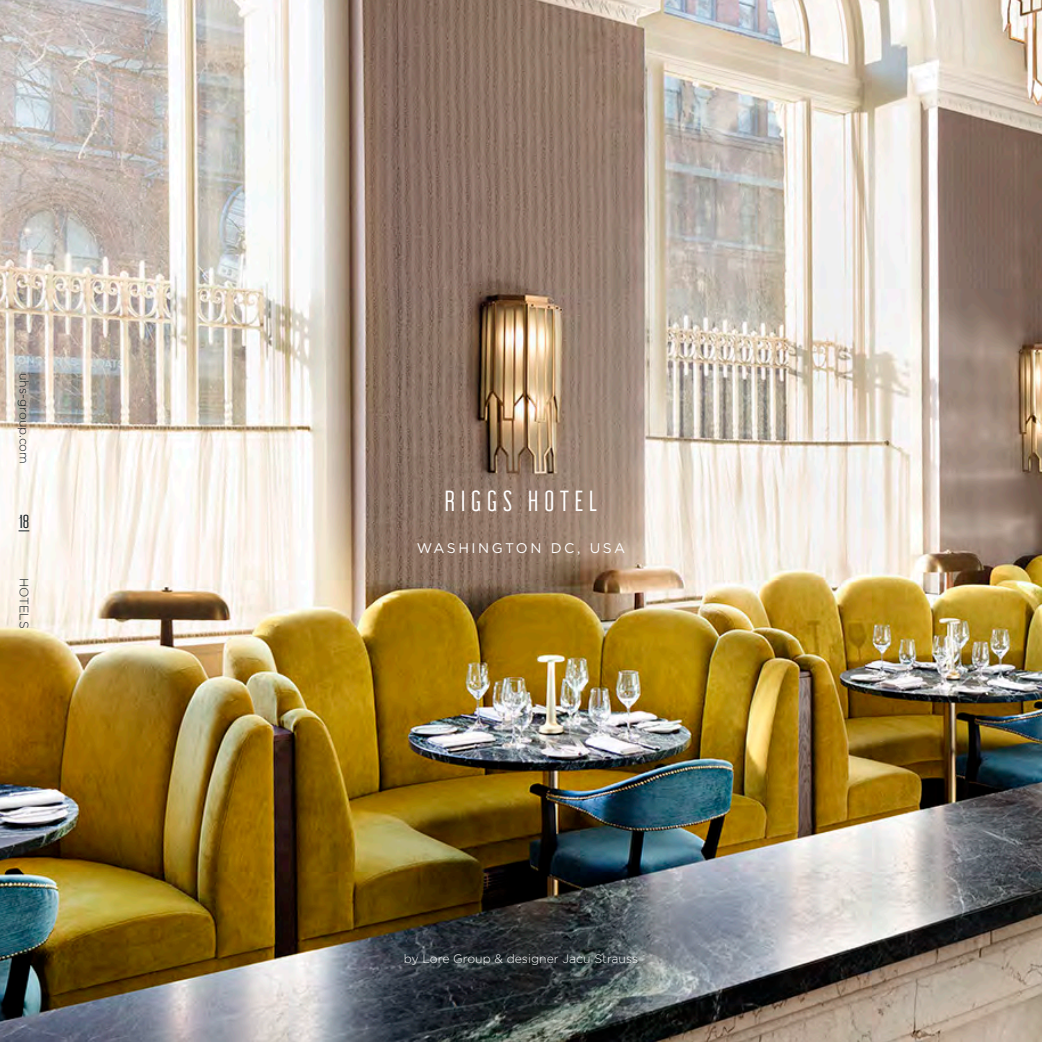
<style>
.page{position:relative;width:1042px;height:1042px;background:#fff}
.page>*{position:absolute;margin:0;border:0;box-sizing:border-box;transform-origin:0 0}
.t1{font:29.75px "Edingu";letter-spacing:.2em;color:#fff}
.t2{font:19.25px "Edingu";color:#192125}
.t3{font:14px "Gotham";letter-spacing:.18em;color:#fff}
.t4{font:300 12.25px "Gotham";color:#fff}
.t5{font:300 12.25px "Gotham";color:#192125}
</style>
<div class="page">
<img style="left:0;top:0;width:1042px;height:1042px">
<p class="t5" style="left:32px;top:373px;width:92px;rotate:90deg">uhs-group.com</p>
<p class="t2" style="left:19px;top:513px;width:12px">18</p>
<p class="t5" style="left:32px;top:578px;width:52px;rotate:90deg">HOTELS</p>
<p class="t1" style="left:445px;top:487px;width:154px">RIGGS HOTEL</p>
<p class="t3" style="left:417px;top:539px;width:210px">WASHINGTON DC, USA</p>
<p class="t4" style="left:404px;top:950px;width:236px">by Lore Group &amp; designer Jacu Strauss</p>
</div>
